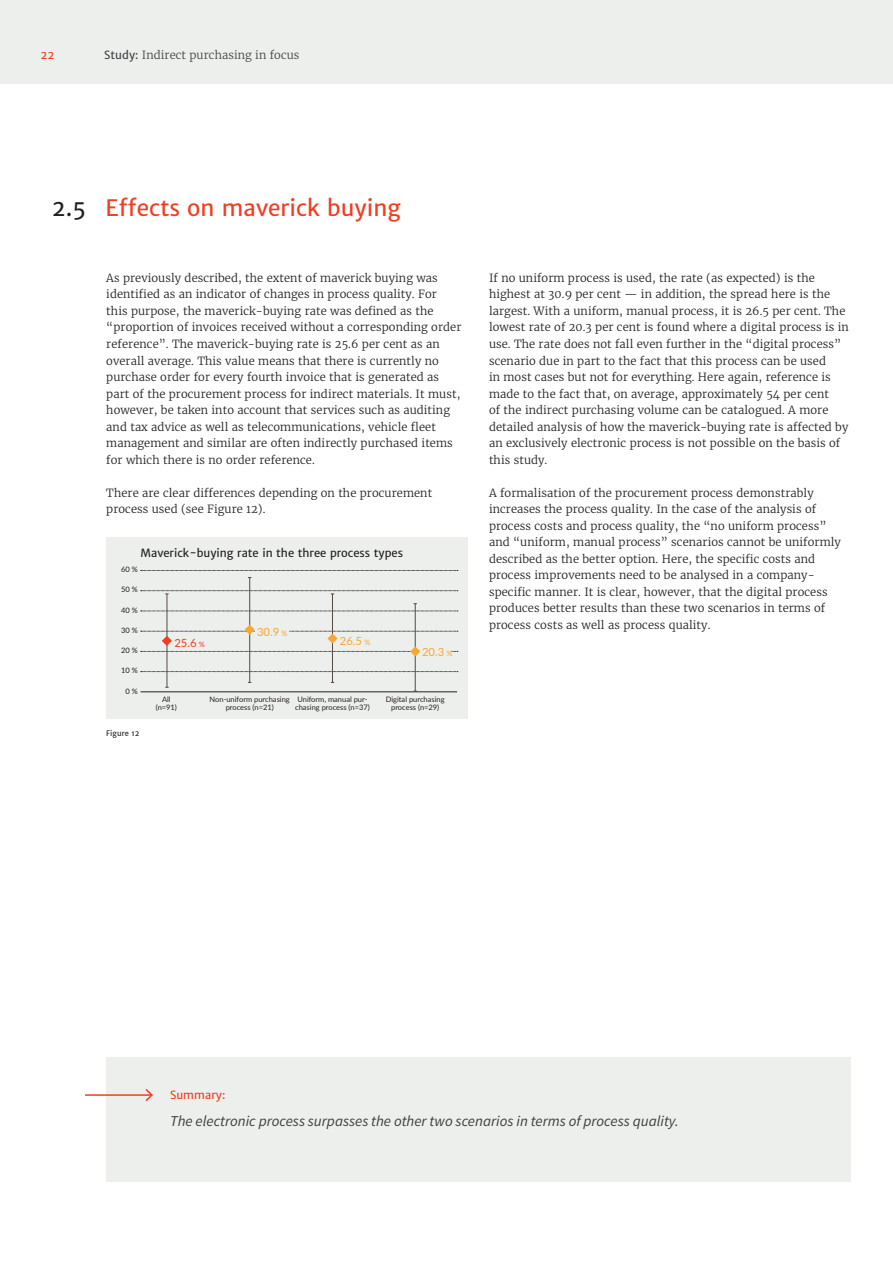
<style>
.page{position:relative;width:893px;height:1263px;background:#fff}
.page>*{position:absolute;margin:0;border:0;box-sizing:border-box;transform-origin:0 0}
.t1{font:22.5px "Merriweather Sans";color:#ef3e22}
.t2{font:italic 15px "Source Sans Pro";color:#3e3e3f}
.t3{font:300 11.25px/16.5px "Merriweather";letter-spacing:.005em;color:#231f20}
.t4{font:11.25px "Merriweather Sans";color:#231f20}
.t5{font:300 11.25px "Merriweather";letter-spacing:.005em;color:#414446}
.t6{font:11.25px "Lato";color:#faa633}
.t7{font:11.25px "Merriweather Sans";letter-spacing:.005em;color:#ef3e22}
.t8{font:11.25px "Lato";color:#ef3e22}
.t9{font:7.5px/8.2px "Lato";color:#231f20;text-align:center}
.t10{font:7.5px "Merriweather Sans";letter-spacing:.005em;color:#231f20}
.s1{font-family:"Merriweather Sans";font-weight:400}
.s2{color:#231f20}
.s3{font-size:7.5px}
</style>
<div class="page">
<div style="left:0;top:0;width:893px;height:84px;background:#edefec"></div>
<div style="left:106px;top:537px;width:362px;height:182px;background:#edefec"></div>
<svg style="left:141px;top:570px;width:317px;height:1px"></svg>
<svg style="left:141px;top:611px;width:317px;height:1px"></svg>
<svg style="left:141px;top:671px;width:317px;height:1px"></svg>
<hr style="left:141px;top:691px;width:316px;height:1px;background:#231f20">
<hr style="left:167px;top:594px;width:1px;height:93px;background:#524a47">
<hr style="left:415px;top:604px;width:1px;height:87px;background:#524a47">
<hr style="left:249px;top:577px;width:1px;height:105px;background:#524a47">
<hr style="left:332px;top:594px;width:1px;height:88px;background:#524a47">
<svg style="left:141px;top:590px;width:317px;height:4px"></svg>
<div style="left:106px;top:1057px;width:744px;height:124px;background:#edefec"></div>
<hr style="left:85px;top:1094px;width:67px;height:2px;background:#ef3e22">
<svg style="left:144px;top:1089px;width:9px;height:12px"></svg>
<svg style="left:141px;top:625px;width:317px;height:31px"></svg>
<p class="t7" style="left:40px;top:48px;width:16px">22</p>
<p class="t5" style="left:104px;top:48px;width:197px"><span class="s1">Study:</span> Indirect purchasing in focus</p>
<h1 class="t1" style="left:52px;top:194px;width:350px"><span class="s2">2.5</span> Effects on maverick buying</h1>
<p class="t3" style="left:106px;top:269px;width:357px">As previously described, the extent of maverick buying was identified as an indicator of changes in process quality. For<br>this purpose, the maverick-buying rate was defined as the “proportion of invoices received without a corresponding order reference”. The maverick-buying rate is 25.6 per cent as an overall average. This value means that there is currently no purchase order for every fourth invoice that is generated as part of the procurement process for indirect materials. It must, however, be taken into account that services such as auditing and tax advice as well as telecommunications, vehicle fleet management and similar are often indirectly purchased items for which there is no order reference.</p>
<p class="t3" style="left:106px;top:484px;width:327px">There are clear differences depending on the procurement process used (see Figure 12).</p>
<p class="t4" style="left:141px;top:546px;width:264px">Maverick-buying rate in the three process types</p>
<p class="t9" style="left:121px;top:565px;width:18px">60 %</p>
<p class="t9" style="left:121px;top:585px;width:18px">50 %</p>
<p class="t9" style="left:121px;top:605px;width:18px">40 %</p>
<p class="t9" style="left:121px;top:626px;width:18px">30 %</p>
<p class="t9" style="left:121px;top:646px;width:18px">20 %</p>
<p class="t9" style="left:121px;top:666px;width:18px">10 %</p>
<p class="t9" style="left:125px;top:686px;width:14px">0 %</p>
<p class="t10" style="left:106px;top:728px;width:35px">Figure 12</p>
<p class="t6" style="left:257px;top:624px;width:32px">30.9 <span class="s3">%</span></p>
<p class="t8" style="left:174px;top:635px;width:32px">25.6 <span class="s3">%</span></p>
<p class="t6" style="left:340px;top:632px;width:32px">26.5 <span class="s3">%</span></p>
<p class="t6" style="left:422px;top:643px;width:32px">20.3 <span class="s3">%</span></p>
<p class="t9" style="left:295px;top:695px;width:76px">Uniform, manual pur&shy;chasing process (n=37)</p>
<p class="t9" style="left:156px;top:695px;width:23px">All (n=91)</p>
<p class="t9" style="left:210px;top:695px;width:82px">Non-uniform purchasing process (n=21)</p>
<p class="t9" style="left:386px;top:695px;width:60px">Digital purchasing process (n=29)</p>
<p class="t3" style="left:489px;top:269px;width:361px">If no uniform process is used, the rate (as expected) is the highest at 30.9 per cent — in addition, the spread here is the largest. With a uniform, manual process, it is 26.5 per cent. The lowest rate of 20.3 per cent is found where a digital process is in use. The rate does not fall even further in the “digital process” scenario due in part to the fact that this process can be used<br>in most cases but not for everything. Here again, reference is made to the fact that, on average, approximately 54 per cent<br>of the indirect purchasing volume can be catalogued. A more detailed analysis of how the maverick-buying rate is affected by an exclusively electronic process is not possible on the basis of this study.</p>
<p class="t3" style="left:489px;top:484px;width:353px">A formalisation of the procurement process demonstrably increases the process quality. In the case of the analysis of process costs and process quality, the “no uniform process” and “uniform, manual process” scenarios cannot be uniformly described as the better option. Here, the specific costs and process improvements need to be analysed in a company&shy;specific manner. It is clear, however, that the digital process produces better results than these two scenarios in terms of process costs as well as process quality.</p>
<p class="t7" style="left:170px;top:1088px;width:57px">Summary:</p>
<h2 class="t2" style="left:170px;top:1112px;width:510px">The electronic process surpasses the other two scenarios in terms of process quality.</h2>
</div>
